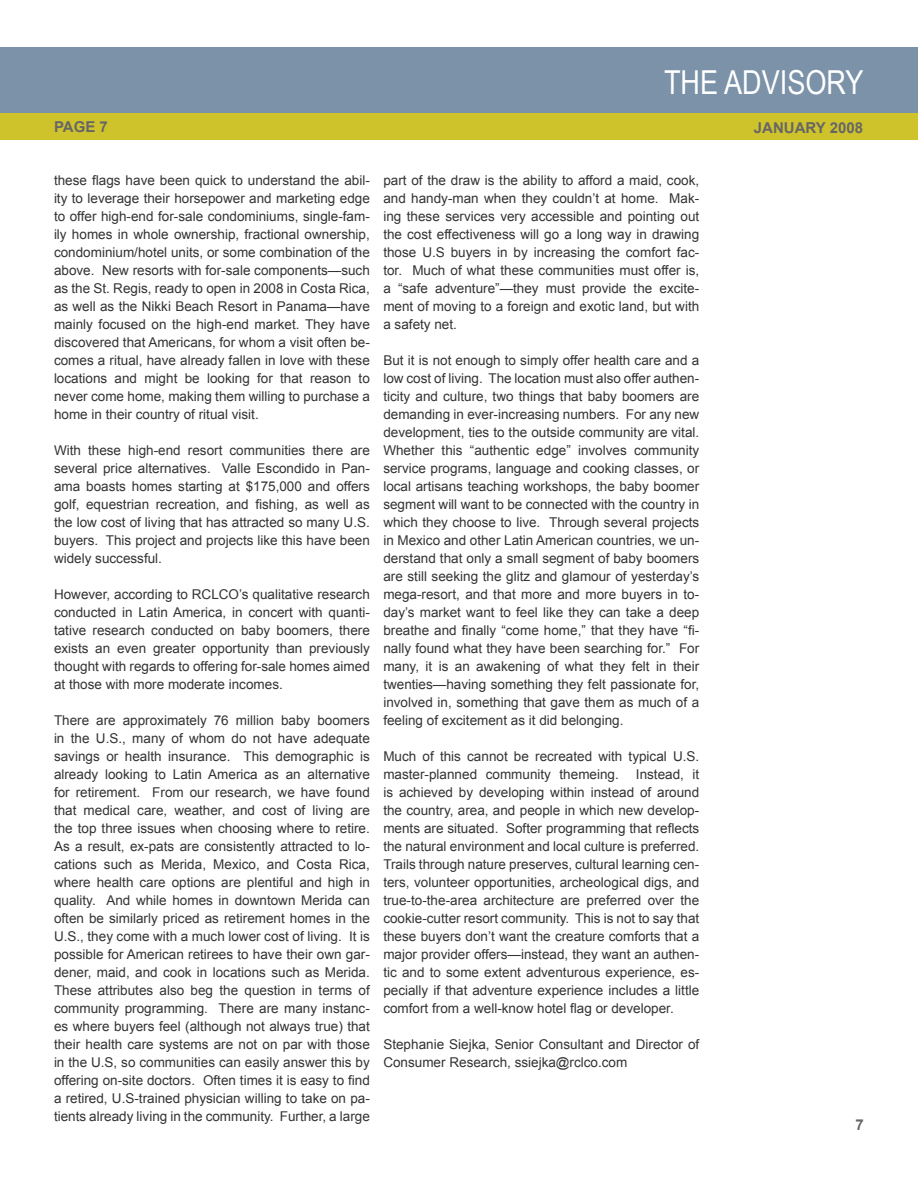
<style>
.page{position:relative;width:918px;height:1188px;background:#fff}
.page>*{position:absolute;margin:0;border:0;box-sizing:border-box;transform-origin:0 0}
.t1{font:33px "Arial Narrow";color:#fff}
.t2{font:700 15px "Arial";color:#666}
.t3{font:13.5px/18px "Arial";color:#333;text-align:justify}
</style>
<div class="page">
<div style="left:0;top:113px;width:918px;height:27px;background:#cfc32b"></div>
<div style="left:0;top:47px;width:918px;height:66px;background:#7b92a8"></div>
<p class="t2" style="left:54px;top:118px;width:55px">PAGE 7</p>
<h1 class="t1" style="left:664px;top:64px;width:201px">THE ADVISORY</h1>
<p class="t2" style="left:754px;top:119px;width:111px">JANUARY 2008</p>
<p class="t3" style="left:54px;top:172px;width:317px">these flags have been quick to understand the abil&shy;ity to leverage their horsepower and marketing edge to offer high-end for-sale condominiums, single-fam&shy;ily homes in whole ownership, fractional ownership, condominium/hotel units, or some combination of the above. New resorts with for-sale components—such as the St. Regis, ready to open in 2008 in Costa Rica, as well as the Nikki Beach Resort in Panama—have mainly focused on the high-end market. They have discovered that Americans, for whom a visit often be&shy;comes a ritual, have already fallen in love with these locations and might be looking for that reason to never come home, making them willing to purchase a home in their country of ritual visit.</p>
<p class="t3" style="left:54px;top:442px;width:317px">With these high-end resort communities there are several price alternatives. Valle Escondido in Pan&shy;ama boasts homes starting at $175,000 and offers golf, equestrian recreation, and fishing, as well as the low cost of living that has attracted so many U.S. buyers. This project and projects like this have been widely successful.</p>
<p class="t3" style="left:54px;top:586px;width:317px">However, according to RCLCO’s qualitative research conducted in Latin America, in concert with quanti&shy;tative research conducted on baby boomers, there exists an even greater opportunity than previously thought with regards to offering for-sale homes aimed at those with more moderate incomes.</p>
<p class="t3" style="left:54px;top:711px;width:317px">There are approximately 76 million baby boomers in the U.S., many of whom do not have adequate savings or health insurance. This demographic is already looking to Latin America as an alternative for retirement. From our research, we have found that medical care, weather, and cost of living are the top three issues when choosing where to retire.<br>As a result, ex-pats are consistently attracted to lo&shy;cations such as Merida, Mexico, and Costa Rica, where health care options are plentiful and high in quality. And while homes in downtown Merida can often be similarly priced as retirement homes in the U.S., they come with a much lower cost of living. It is possible for American retirees to have their own gar&shy;dener, maid, and cook in locations such as Merida.<br>These attributes also beg the question in terms of community programming. There are many instanc&shy;es where buyers feel (although not always true) that their health care systems are not on par with those in the U.S, so communities can easily answer this by offering on-site doctors. Often times it is easy to find a retired, U.S-trained physician willing to take on pa&shy;tients already living in the community. Further, a large</p>
<p class="t3" style="left:383px;top:171px;width:317px">part of the draw is the ability to afford a maid, cook, and handy-man when they couldn’t at home. Mak&shy;ing these services very accessible and pointing out the cost effectiveness will go a long way in drawing those U.S buyers in by increasing the comfort fac&shy;tor. Much of what these communities must offer is, a “safe adventure”—they must provide the excite&shy;ment of moving to a foreign and exotic land, but with a safety net.</p>
<p class="t3" style="left:383px;top:351px;width:317px">But it is not enough to simply offer health care and a low cost of living. The location must also offer authen&shy;ticity and culture, two things that baby boomers are demanding in ever-increasing numbers. For any new development, ties to the outside community are vital.<br>Whether this “authentic edge” involves community service programs, language and cooking classes, or local artisans teaching workshops, the baby boomer segment will want to be connected with the country in which they choose to live. Through several projects in Mexico and other Latin American countries, we un&shy;derstand that only a small segment of baby boomers are still seeking the glitz and glamour of yesterday’s mega-resort, and that more and more buyers in to&shy;day’s market want to feel like they can take a deep breathe and finally “come home,” that they have “fi&shy;nally found what they have been searching for.” For many, it is an awakening of what they felt in their twenties—having something they felt passionate for, involved in, something that gave them as much of a feeling of excitement as it did belonging.</p>
<p class="t3" style="left:383px;top:747px;width:317px">Much of this cannot be recreated with typical U.S. master-planned community themeing.</p>
<p class="t3" style="left:383px;top:765px;width:317px;text-indent:253px">Instead, it is achieved by developing within instead of around the country, area, and people in which new develop&shy;ments are situated. Softer programming that reflects the natural environment and local culture is preferred.<br>Trails through nature preserves, cultural learning cen&shy;ters, volunteer opportunities, archeological digs, and true-to-the-area architecture are preferred over the cookie-cutter resort community. This is not to say that these buyers don’t want the creature comforts that a major provider offers—instead, they want an authen&shy;tic and to some extent adventurous experience, es&shy;pecially if that adventure experience includes a little comfort from a well-know hotel flag or developer.</p>
<p class="t3" style="left:383px;top:1035px;width:317px">Stephanie Siejka, Senior Consultant and Director of<br>Consumer Research, ssiejka@rclco.com</p>
<p class="t2" style="left:856px;top:1117px;width:10px">7</p>
</div>
